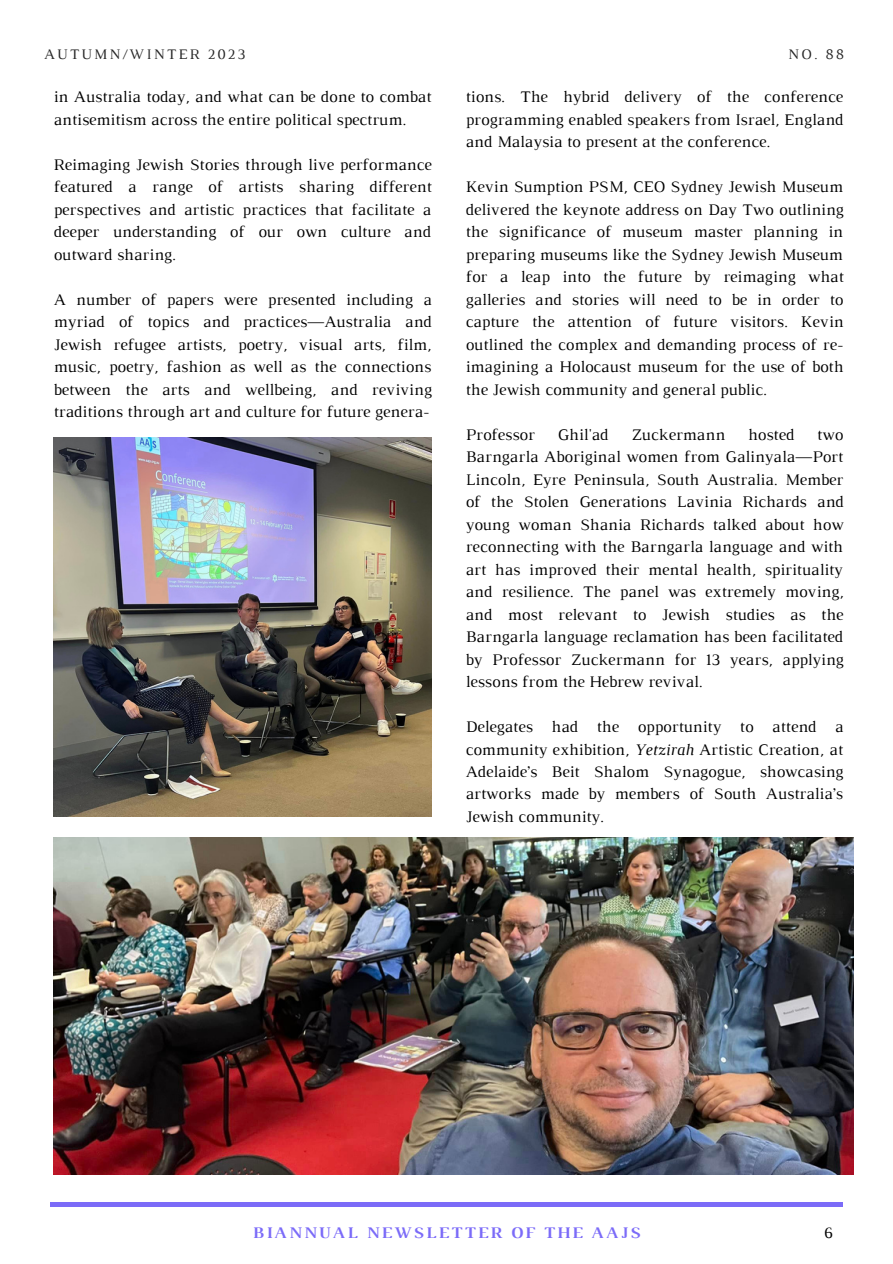
<style>
.page{position:relative;width:893px;height:1264px;background:#fff}
.page>*{position:absolute;margin:0;border:0;box-sizing:border-box;transform-origin:0 0}
.t1{font:16.5px/22.5px "Luthier";color:#000;text-align:justify}
.t2{font:700 16.5px "Luthier";letter-spacing:.13em;color:#7b6bf8}
.t3{font:14.85px "Luthier";letter-spacing:.14em;color:#252525}
.s1{font-style:italic}
</style>
<div class="page">
<hr style="left:50px;top:1202px;width:792px;height:4px;background:#7b6bf8">
<img style="left:54px;top:437px;width:377px;height:379px">
<img style="left:54px;top:837px;width:799px;height:337px">
<p class="t3" style="left:44px;top:49px;width:203px">AUTUMN/WINTER 2023</p>
<p class="t3" style="left:788px;top:49px;width:57px">NO. 88</p>
<p class="t1" style="left:54px;top:87px;width:379px">in Australia today, and what can be done to combat antisemitism across the entire political spectrum.</p>
<p class="t1" style="left:54px;top:154px;width:379px">Reimaging Jewish Stories through live performance featured a range of artists sharing different perspectives and artistic practices that facilitate a deeper understanding of our own culture and outward sharing.</p>
<p class="t1" style="left:54px;top:289px;width:380px">A number of papers were presented including a myriad of topics and practices—Australia and Jewish refugee artists, poetry, visual arts, film, music, poetry, fashion as well as the connections between the arts and wellbeing, and reviving traditions through art and culture for future genera-</p>
<p class="t1" style="left:465px;top:87px;width:379px">tions. The hybrid delivery of the conference programming enabled speakers from Israel, England and Malaysia to present at the conference.</p>
<p class="t1" style="left:465px;top:177px;width:380px">Kevin Sumption PSM, CEO Sydney Jewish Museum delivered the keynote address on Day Two outlining the significance of museum master planning in preparing museums like the Sydney Jewish Museum for a leap into the future by reimaging what galleries and stories will need to be in order to capture the attention of future visitors. Kevin outlined the complex and demanding process of re&shy;imagining a Holocaust museum for the use of both the Jewish community and general public.</p>
<p class="t1" style="left:465px;top:424px;width:71px">Professor</p>
<p class="t1" style="left:558px;top:424px;width:52px">Ghil'ad</p>
<p class="t1" style="left:631px;top:424px;width:95px">Zuckermann</p>
<p class="t1" style="left:748px;top:424px;width:48px">hosted</p>
<p class="t1" style="left:465px;top:424px;width:380px;text-indent:351px">two Barngarla Aboriginal women from Galinyala—Port Lincoln, Eyre Peninsula, South Australia. Member of the Stolen Generations Lavinia Richards and young woman Shania Richards talked about how reconnecting with the Barngarla language and with art has improved their mental health, spirituality and resilience. The panel was extremely moving, and most relevant to Jewish studies as the Barngarla language reclamation has been facilitated by Professor Zuckermann for 13 years, applying lessons from the Hebrew revival.</p>
<p class="t1" style="left:465px;top:716px;width:379px">Delegates had the opportunity to attend a community exhibition, <span class="s1">Yetzirah</span> Artistic Creation, at Adelaide’s Beit Shalom Synagogue, showcasing artworks made by members of South Australia’s Jewish community.</p>
<p class="t2" style="left:252px;top:1226px;width:389px">BIANNUAL NEWSLETTER OF THE AAJS</p>
<p class="t1" style="left:824px;top:1222px;width:11px">6</p>
</div>
